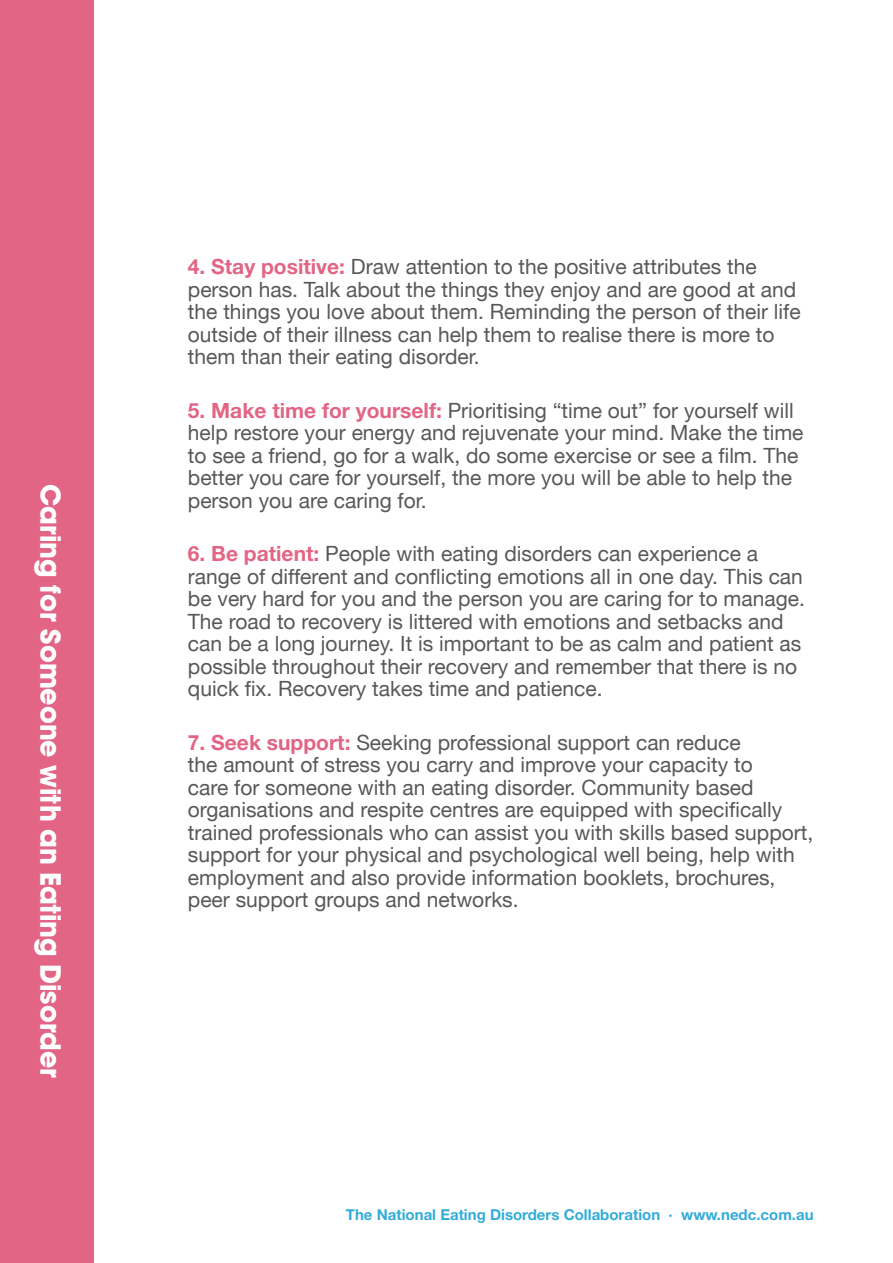
<style>
.page{position:relative;width:893px;height:1263px;background:#fff}
.page>*{position:absolute;margin:0;border:0;box-sizing:border-box;transform-origin:0 0}
.t1{font:30px "Avant Garde Md ITCTT Bold";color:#fff}
.t2{font:21px/22.5px "Helvetica Neue LT";color:#57585a}
.t3{font:700 15px "Helvetica Neue LT Std";color:#33acd9}
.s1{font-family:"Helvetica Neue LT Std";font-weight:700;color:#e26585}
</style>
<div class="page">
<div style="left:0;top:0;width:94px;height:1263px;background:#e26585"></div>
<p class="t1" style="left:69px;top:484px;width:595px;rotate:90deg">Caring for Someone with an Eating Disorder</p>
<p class="t2" style="left:188px;top:255px;width:614px"><span class="s1">4. Stay positive:</span> Draw attention to the positive attributes the person has. Talk about the things they enjoy and are good at and the things you love about them. Reminding the person of their life outside of their illness can help them to realise there is more to them than their eating disorder.</p>
<p class="t2" style="left:188px;top:399px;width:617px"><span class="s1">5. Make time for yourself:</span> Prioritising “time out” for yourself will help restore your energy and rejuvenate your mind. Make the time to see a friend, go for a walk, do some exercise or see a film. The better you care for yourself, the more you will be able to help the person you are caring for.</p>
<p class="t2" style="left:188px;top:542px;width:618px"><span class="s1">6. Be patient:</span> People with eating disorders can experience a range of different and conflicting emotions all in one day. This can be very hard for you and the person you are caring for to manage.<br>The road to recovery is littered with emotions and setbacks and can be a long journey. It is important to be as calm and patient as possible throughout their recovery and remember that there is no quick fix. Recovery takes time and patience.</p>
<p class="t2" style="left:188px;top:731px;width:627px"><span class="s1">7. Seek support:</span> Seeking professional support can reduce<br>the amount of stress you carry and improve your capacity to<br>care for someone with an eating disorder. Community based organisations and respite centres are equipped with specifically trained professionals who can assist you with skills based support, support for your physical and psychological well being, help with employment and also provide information booklets, brochures, peer support groups and networks.</p>
<p class="t3" style="left:346px;top:1205px;width:469px">The National Eating Disorders Collaboration ∙ www.nedc.com.au</p>
</div>
